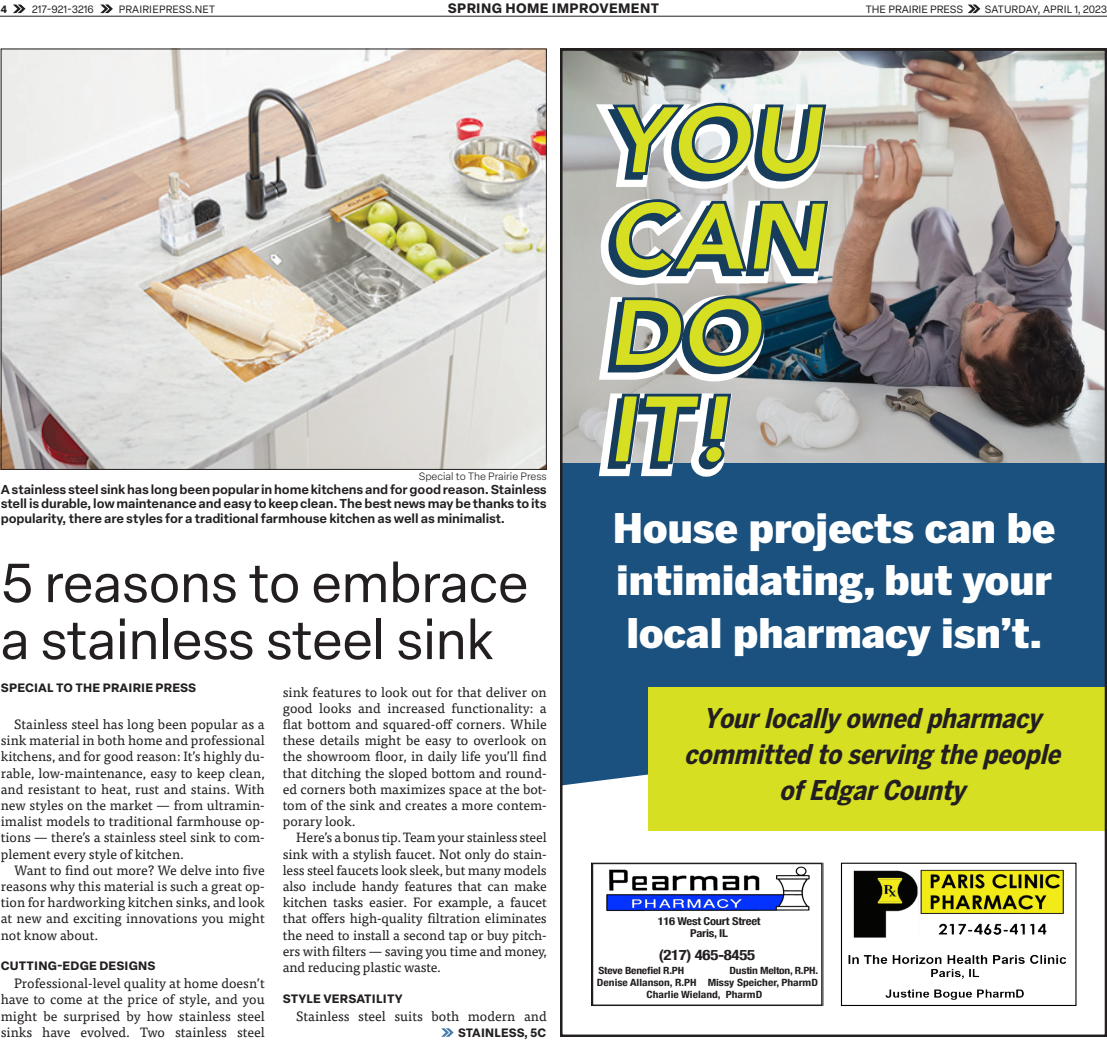
<style>
.page{position:relative;width:1107px;height:1053px;background:#fff}
.page>*{position:absolute;margin:0;border:0;box-sizing:border-box;transform-origin:0 0}
.Press_Headline_Regul{font:54px "Elza Text";letter-spacing:-.01em;color:#231f20}
.t1{font:900 40.5px/52.5px "Benton Sans Cond";color:#fff;text-align:justify;scale:1.13 1}
.t2{font:italic 700 27px/36px "Benton Sans Cond";color:#231f20;text-align:center}
.t3{font:700 condensed 14.55px "Helvetica Neue";letter-spacing:-.02em;color:#231f20;scale:1.16 1}
.Press_Body_Copy{font:13.5px/16.2px "Tisa Pro";color:#231f20;text-align:justify}
.Press_Page_Title{font:700 13.5px "Elza Text";letter-spacing:.03em;color:#231f20}
.Press_Cutline{font:600 12.75px/14.2px "Elza Text";letter-spacing:-.01em;color:#231f20;text-align:justify}
.Press_Body_Copy_Subh{font:700 12px "Elza Text";letter-spacing:.02em;color:#231f20}
.Press_Jumpline{font:700 12px "Elza Text";letter-spacing:.01em;color:#231f20}
.t4{font:700 condensed 10.8px/11.7px "Helvetica Neue";letter-spacing:-.02em;color:#231f20;text-align:center;scale:1.16 1}
.Press_Rail_Copy{font:10.5px "Elza Text";letter-spacing:.02em;color:#231f20}
.Press_Rail_Copy-2{font:10.5px "Elza Text";color:#231f20}
.Press_Cutline_Photo{font:300 10.5px "Elza Text";color:#231f20}
.Press_Rail_Copy-3{font:700 10.5px "Elza Text";color:#231f20}
.t5{font:700 condensed 9.9px "Helvetica Neue";color:#231f20;scale:1.16 1}
.t6{font:700 condensed 9.9px "Helvetica Neue";letter-spacing:-.02em;color:#231f20;scale:1.16 1}
</style>
<div class="page">
<svg style="left:13px;top:5px;width:13px;height:8px"></svg>
<svg style="left:100px;top:5px;width:13px;height:8px"></svg>
<svg style="left:968px;top:5px;width:12px;height:8px"></svg>
<hr style="left:0;top:16px;width:1107px;height:1px;background:#231f20">
<div style="left:564px;top:463px;width:539px;height:254px;background:#1a517e"></div>
<svg style="left:564px;top:717px;width:539px;height:289px"></svg>
<img style="left:564px;top:53px;width:539px;height:410px">
<svg style="left:596px;top:103px;width:233px;height:374px;background:#a0ac8c"></svg>
<div style="left:648px;top:687px;width:459px;height:143px;background:#d6df21"></div>
<div style="left:841px;top:863px;width:235px;height:143px;background:#fff"></div>
<img style="left:848px;top:869px;width:218px;height:131px">
<div style="left:841px;top:863px;width:236px;height:143px;border:1px solid #000"></div>
<div style="left:592px;top:863px;width:231px;height:143px;background:#fff"></div>
<img style="left:606px;top:867px;width:204px;height:45px">
<div style="left:592px;top:863px;width:231px;height:143px;border:2px solid #231f20"></div>
<div style="left:560px;top:49px;width:547px;height:988px;border:3px solid #231f20"></div>
<img style="left:3px;top:51px;width:542px;height:417px">
<svg style="left:441px;top:1028px;width:13px;height:9px"></svg>
<p class="Press_Rail_Copy-3" style="left:1px;top:1px;width:8px">4</p>
<p class="Press_Rail_Copy-2" style="left:32px;top:2px;width:63px">217-921-3216</p>
<p class="Press_Rail_Copy" style="left:119px;top:2px;width:98px">PRAIRIEPRESS.NET</p>
<p class="Press_Page_Title" style="left:448px;top:-2px;width:213px">SPRING HOME IMPROVEMENT</p>
<p class="Press_Rail_Copy-2" style="left:866px;top:2px;width:99px">THE PRAIRIE PRESS</p>
<p class="Press_Rail_Copy" style="left:985px;top:2px;width:124px">SATURDAY, APRIL 1, 2023</p>
<p class="Press_Cutline_Photo" style="left:419px;top:469px;width:129px">Special to The Prairie Press</p>
<p class="Press_Cutline" style="left:1px;top:482px;width:548px">A stainless steel sink has long been popular in home kitchens and for good reason. Stainless stell is durable, low maintenance and easy to keep clean. The best news may be thanks to its popularity, there are styles for a traditional farmhouse kitchen as well as minimalist.</p>
<p class="Press_Headline_Regul" style="left:0;top:543px;width:530px">5 reasons to embrace</p>
<p class="Press_Headline_Regul" style="left:0;top:600px;width:495px">a stainless steel sink</p>
<p class="Press_Body_Copy_Subh" style="left:1px;top:678px;width:197px">SPECIAL TO THE PRAIRIE PRESS</p>
<p class="Press_Body_Copy" style="left:1px;top:715px;width:266px;text-indent:14px">Stainless steel has long been popular as a sink material in both home and professional kitchens, and for good reason: It’s highly du&shy;rable, low-maintenance, easy to keep clean, and resistant to heat, rust and stains. With new styles on the market — from ultramin&shy;imalist models to traditional farmhouse op&shy;tions — there’s a stainless steel sink to com&shy;plement every style of kitchen.</p>
<p class="Press_Body_Copy" style="left:1px;top:861px;width:266px;text-indent:14px">Want to find out more? We delve into five reasons why this material is such a great op&shy;tion for hardworking kitchen sinks, and look at new and exciting innovations you might not know about.</p>
<p class="Press_Body_Copy_Subh" style="left:1px;top:957px;width:156px">CUTTING-EDGE DESIGNS</p>
<p class="Press_Body_Copy" style="left:1px;top:975px;width:266px;text-indent:14px">Professional-level quality at home doesn’t have to come at the price of style, and you might be surprised by how stainless steel sinks have evolved. Two stainless steel</p>
<p class="Press_Body_Copy" style="left:283px;top:683px;width:266px">sink features to look out for that deliver on good looks and increased functionality: a flat bottom and squared-off corners. While these details might be easy to overlook on the showroom floor, in daily life you’ll find that ditching the sloped bottom and round&shy;ed corners both maximizes space at the bot&shy;tom of the sink and creates a more contem&shy;porary look.</p>
<p class="Press_Body_Copy" style="left:283px;top:829px;width:266px;text-indent:14px">Here’s a bonus tip. Team your stainless steel sink with a stylish faucet. Not only do stain&shy;less steel faucets look sleek, but many models also include handy features that can make kitchen tasks easier. For example, a faucet that offers high-quality filtration eliminates the need to install a second tap or buy pitch&shy;ers with filters — saving you time and money, and reducing plastic waste.</p>
<p class="Press_Body_Copy_Subh" style="left:283px;top:989px;width:121px">STYLE VERSATILITY</p>
<p class="Press_Body_Copy" style="left:296px;top:1007px;width:252px">Stainless steel suits both modern and</p>
<p class="Press_Jumpline" style="left:458px;top:1023px;width:90px">STAINLESS, 5C</p>
<p class="t1" style="left:613px;top:501px;width:393px">House projects can be intimidating, but your local pharmacy isn’t.</p>
<p class="t2" style="left:684px;top:700px;width:385px">Yourlocally owned pharmacy committed to serving thepeople ofEdgarCounty</p>
<p class="t4" style="left:658px;top:915px;width:90px">116 West Court Street<br>Paris, IL</p>
<p class="t6" style="left:599px;top:963px;width:75px">Steve Benefiel R.PH</p>
<p class="t6" style="left:730px;top:963px;width:78px">Dustin Melton, R.PH.</p>
<p class="t5" style="left:597px;top:975px;width:192px">Denise Allanson, R.PH Missy Speicher, PharmD</p>
<p class="t5" style="left:647px;top:987px;width:101px">Charlie Wieland, PharmD</p>
<p class="t3" style="left:659px;top:943px;width:85px">(217) 465-8455</p>
</div>
